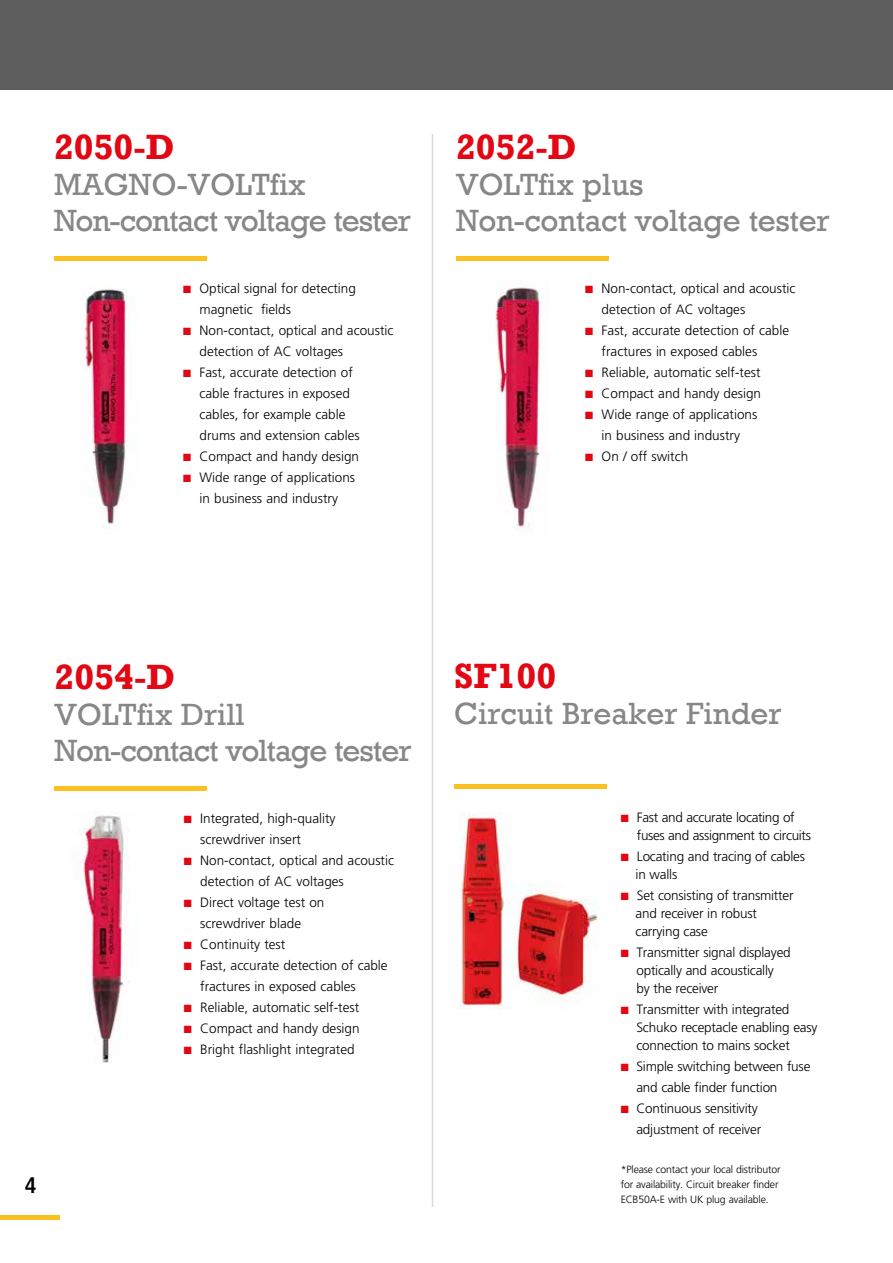
<style>
.page{position:relative;width:893px;height:1263px;background:#fff}
.page>*{position:absolute;margin:0;border:0;box-sizing:border-box;transform-origin:0 0}
.t1{font:700 36px "Rockwell";color:#e30613}
.t2{font:31.5px/36px "Rockwell";letter-spacing:-.035em;color:#878787}
.t3{font:31.5px/36px "Rockwell";letter-spacing:-.01em;color:#878787}
.t4{font:700 condensed 22.5px "Frutiger";color:#000}
.t5{font:300 13.5px/21px "Frutiger";color:#000}
.t6{font:300 13.5px/18px "Frutiger";letter-spacing:-.025em;color:#000}
.t7{font:300 10.5px/15px "Frutiger";letter-spacing:-.015em;color:#000}
.s1{color:#e30613}
</style>
<div class="page">
<hr style="left:432px;top:134px;width:1px;height:1073px;background:#dadada">
<hr style="left:456px;top:256px;width:152px;height:4px;background:#fcc120">
<div style="left:0;top:0;width:893px;height:89px;background:#5f5e5e"></div>
<div style="left:0;top:1215px;width:60px;height:5px;background:#fcc120"></div>
<hr style="left:55px;top:786px;width:152px;height:4px;background:#fcc120">
<img style="left:80px;top:812px;width:49px;height:251px">
<div style="left:454px;top:784px;width:152px;height:5px;background:#fcc120"></div>
<img style="left:459px;top:812px;width:139px;height:197px">
<hr style="left:54px;top:256px;width:152px;height:4px;background:#fcc120">
<img style="left:84px;top:288px;width:51px;height:239px">
<img style="left:495px;top:287px;width:51px;height:244px">
<h1 class="t1" style="left:54px;top:125px;width:122px">2050-D</h1>
<h2 class="t2" style="left:54px;top:167px;width:358px">MAGNO-VOLTfix<br>Non-contact voltage tester</h2>
<p class="t5" style="left:200px;top:278px;width:158px;text-indent:-17px"><span class="s1">■</span> Optical signal for detecting magnetic fields</p>
<p class="t5" style="left:200px;top:320px;width:195px;text-indent:-17px"><span class="s1">■</span> Non-contact, optical and acoustic detection of AC voltages</p>
<p class="t5" style="left:200px;top:362px;width:162px;text-indent:-17px"><span class="s1">■</span> Fast, accurate detection of cable fractures in exposed cables, for example cable drums and extension cables</p>
<p class="t5" style="left:183px;top:446px;width:177px"><span class="s1">■</span> Compact and handy design</p>
<p class="t5" style="left:183px;top:467px;width:174px;text-align:center"><span class="s1">■</span> Wide range of applications in business and industry</p>
<h1 class="t1" style="left:456px;top:125px;width:122px">2052-D</h1>
<h2 class="t3" style="left:456px;top:167px;width:375px">VOLTfix plus<br>Non-contact voltage tester</h2>
<p class="t5" style="left:602px;top:278px;width:195px;text-indent:-17px"><span class="s1">■</span> Non-contact, optical and acoustic detection of AC voltages</p>
<p class="t5" style="left:602px;top:320px;width:189px;text-indent:-17px"><span class="s1">■</span> Fast, accurate detection of cable fractures in exposed cables</p>
<p class="t5" style="left:585px;top:362px;width:177px"><span class="s1">■</span> Reliable, automatic self-test</p>
<p class="t5" style="left:585px;top:383px;width:177px"><span class="s1">■</span> Compact and handy design</p>
<p class="t5" style="left:585px;top:404px;width:174px;text-align:center"><span class="s1">■</span> Wide range of applications in business and industry</p>
<p class="t5" style="left:585px;top:446px;width:105px"><span class="s1">■</span> On / off switch</p>
<h1 class="t1" style="left:55px;top:655px;width:122px">2054-D</h1>
<h2 class="t2" style="left:55px;top:697px;width:358px">VOLTfix Drill<br>Non-contact voltage tester</h2>
<p class="t5" style="left:200px;top:808px;width:137px;text-indent:-17px"><span class="s1">■</span> Integrated, high-quality screwdriver insert</p>
<p class="t5" style="left:200px;top:850px;width:195px;text-indent:-17px"><span class="s1">■</span> Non-contact, optical and acoustic detection of AC voltages</p>
<p class="t5" style="left:184px;top:892px;width:142px;text-align:center"><span class="s1">■</span> Direct voltage test on screwdriver blade</p>
<p class="t5" style="left:184px;top:934px;width:103px"><span class="s1">■</span> Continuity test</p>
<p class="t5" style="left:200px;top:955px;width:189px;text-indent:-17px"><span class="s1">■</span> Fast, accurate detection of cable fractures in exposed cables</p>
<p class="t5" style="left:184px;top:997px;width:177px"><span class="s1">■</span> Reliable, automatic self-test</p>
<p class="t5" style="left:184px;top:1018px;width:177px"><span class="s1">■</span> Compact and handy design</p>
<p class="t5" style="left:184px;top:1039px;width:173px"><span class="s1">■</span> Bright flashlight integrated</p>
<h3 class="t4" style="left:25px;top:1172px;width:13px">4</h3>
<h1 class="t1" style="left:454px;top:654px;width:103px">SF100</h1>
<h2 class="t3" style="left:454px;top:696px;width:329px">Circuit Breaker Finder</h2>
<p class="t6" style="left:637px;top:808px;width:176px;text-indent:-16px"><span class="s1">■</span> Fast and accurate locating of fuses and assignment to circuits</p>
<p class="t5" style="left:636px;top:847px;width:171px;line-height:18px;text-indent:-15px"><span class="s1">■</span> Locating and tracing of cables in walls</p>
<p class="t5" style="left:636px;top:886px;width:159px;line-height:18px;text-indent:-15px"><span class="s1">■</span> Set consisting of transmitter and receiver in robust carrying case</p>
<p class="t5" style="left:636px;top:943px;width:156px;line-height:18px;text-indent:-16px"><span class="s1">■</span> Transmitter signal displayed optically and acoustically<br>by the receiver</p>
<p class="t5" style="left:636px;top:1000px;width:183px;line-height:18px;text-indent:-16px"><span class="s1">■</span> Transmitter with integrated<br>Schuko receptacle enabling easy connection to mains socket</p>
<p class="t5" style="left:636px;top:1056px;width:175px;text-indent:-16px"><span class="s1">■</span> Simple switching between fuse and cable finder function</p>
<p class="t5" style="left:621px;top:1098px;width:142px;text-align:right"><span class="s1">■</span> Continuous sensitivity adjustment of receiver</p>
<p class="t7" style="left:621px;top:1162px;width:161px">*Please contact your local distributor for availability. Circuit breaker finder<br>ECB50A-E with UK plug available.</p>
</div>
